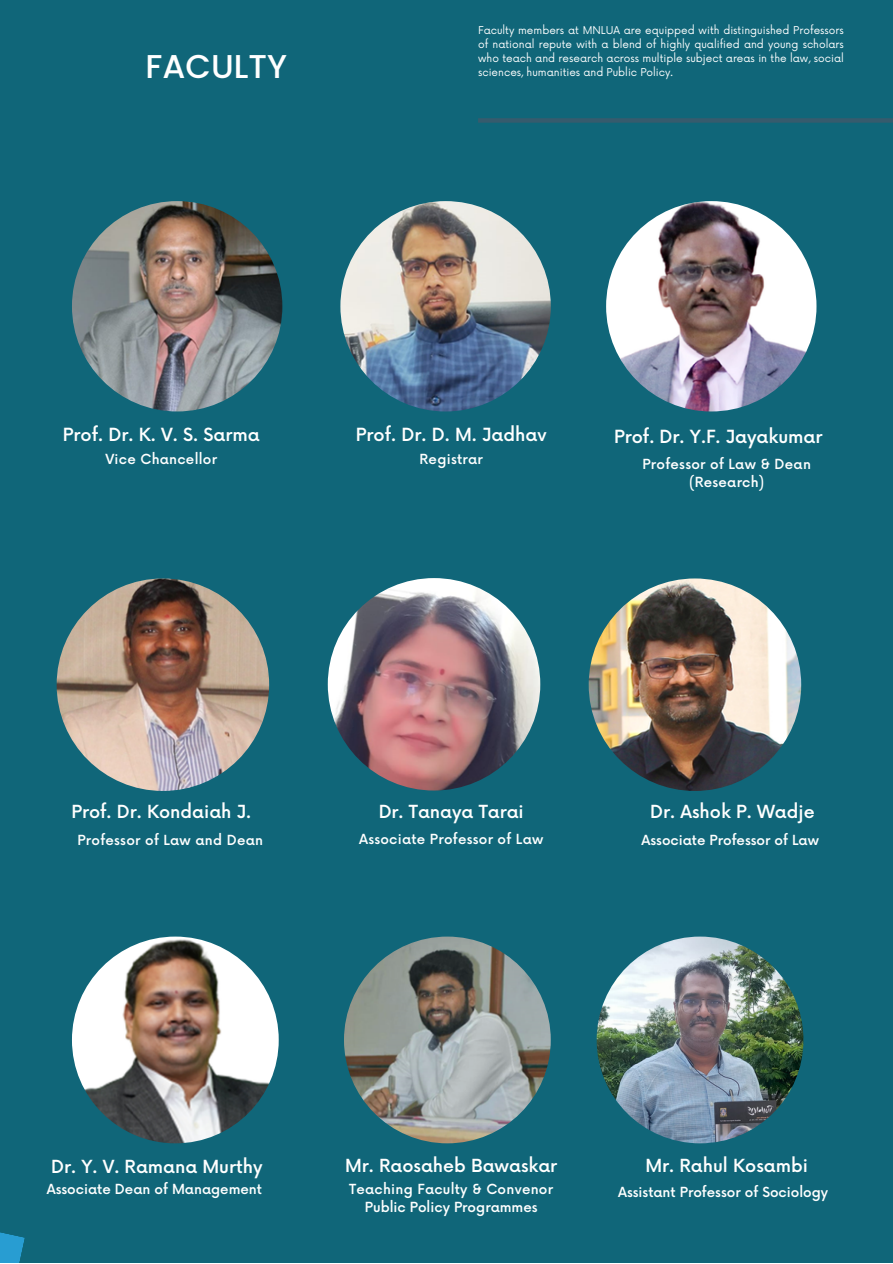
<style>
.page{position:relative;width:893px;height:1264px;background:#fff}
.page>*{position:absolute;margin:0;border:0;box-sizing:border-box;transform-origin:0 0}
.t1{font:500 33px "Poppins";color:#fff}
.t2{font:500 17.7px "Now";color:#fff}
.t3{font:500 17.55px "Now";color:#fff}
.t4{font:500 13.5px/18px "Now";letter-spacing:.02em;color:#fff;text-align:center}
.t5{font:500 13.5px "Now";color:#fff}
.t6{font:10.5px/14px "Now";color:#fff;text-align:justify}
</style>
<div class="page">
<div style="left:0;top:0;width:892px;height:1262px;background:#106679"></div>
<img style="left:72px;top:201px;width:210px;height:210px;border-radius:50%">
<img style="left:340px;top:201px;width:210px;height:210px;border-radius:50%">
<img style="left:606px;top:201px;width:210px;height:210px;border-radius:50%">
<img style="left:57px;top:578px;width:212px;height:213px;border-radius:50%">
<img style="left:328px;top:578px;width:212px;height:212px;border-radius:50%">
<img style="left:588px;top:578px;width:213px;height:213px;border-radius:50%">
<div style="left:478px;top:118px;width:414px;height:5px;background:#365b6d"></div>
<svg style="left:0;top:1232px;width:25px;height:30px"></svg>
<img style="left:72px;top:936px;width:207px;height:207px;border-radius:50%">
<img style="left:344px;top:936px;width:206px;height:207px;border-radius:50%">
<img style="left:596px;top:936px;width:207px;height:207px;border-radius:50%">
<p class="t1" style="left:145px;top:44px;width:143px">FACULTY</p>
<p class="t6" style="left:478px;top:24px;width:367px">Faculty members at MNLUA are equipped with distinguished Professors of national repute with a blend of highly qualified and young scholars who teach and research across multiple subject areas in the law, social sciences, humanities and Public Policy.</p>
<p class="t2" style="left:63px;top:425px;width:198px">Prof. Dr. K. V. S. Sarma</p>
<p class="t4" style="left:105px;top:451px;width:113px">Vice Chancellor</p>
<p class="t2" style="left:356px;top:425px;width:192px">Prof. Dr. D. M. Jadhav</p>
<p class="t4" style="left:419px;top:451px;width:65px">Registrar</p>
<p class="t2" style="left:614px;top:426px;width:210px">Prof. Dr. Y.F. Jayakumar</p>
<p class="t4" style="left:642px;top:455px;width:170px">Professor of Law &amp; Dean (Research)</p>
<p class="t3" style="left:71px;top:802px;width:181px">Prof. Dr. Kondaiah J.</p>
<p class="t4" style="left:77px;top:831px;width:187px">Professor of Law and Dean</p>
<p class="t3" style="left:378px;top:802px;width:147px">Dr. Tanaya Tarai</p>
<p class="t4" style="left:359px;top:830px;width:186px">Associate Professor of Law</p>
<p class="t3" style="left:650px;top:802px;width:166px">Dr. Ashok P. Wadje</p>
<p class="t5" style="left:641px;top:832px;width:179px">Associate Professor of Law</p>
<p class="t3" style="left:51px;top:1156px;width:213px">Dr. Y. V. Ramana Murthy</p>
<p class="t5" style="left:47px;top:1181px;width:217px">Associate Dean of Management</p>
<p class="t3" style="left:345px;top:1156px;width:213px">Mr. Raosaheb Bawaskar</p>
<p class="t4" style="left:349px;top:1180px;width:205px">Teaching Faculty &amp; Convenor</p>
<p class="t5" style="left:365px;top:1199px;width:174px">Public Policy Programmes</p>
<p class="t3" style="left:645px;top:1156px;width:164px">Mr. Rahul Kosambi</p>
<p class="t5" style="left:618px;top:1184px;width:212px">Assistant Professor of Sociology</p>
</div>
